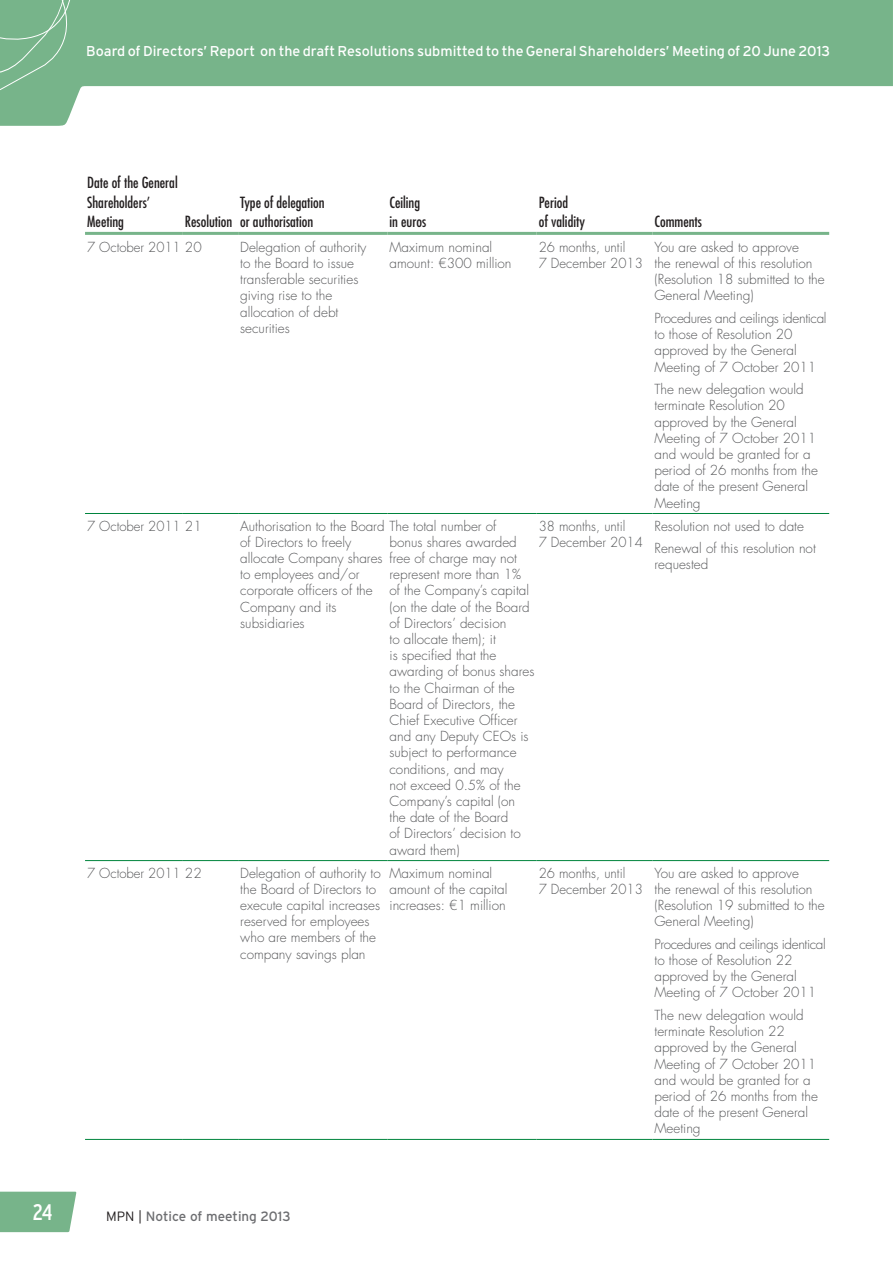
<style>
.page{position:relative;width:893px;height:1263px;background:#fff}
.page>*{position:absolute;margin:0;border:0;box-sizing:border-box;transform-origin:0 0}
.t1{font:condensed 22.5px "Interstate";color:#fff}
.tab_header{font:condensed 15px/19.5px "Futura Std";color:#231f20}
.Variable_gauche{font:14.25px "Interstate";color:#fff}
.tab_stub_normal{font:300 13.5px/16.2px "Futura Std";color:#57585a}
.t2{font:13.5px "Interstate";color:#6c6d70}
.s1{font-weight:300;color:#231f20}
</style>
<div class="page">
<svg style="left:0;top:1191px;width:77px;height:42px;background:#82ba94"></svg>
<svg style="left:0;top:0;width:893px;height:126px;fill:#77b48a"></svg>
<svg style="left:0;top:0;width:87px;height:112px;background:#7fb890"></svg>
<hr style="left:85px;top:513px;width:98px;height:1px;background:#00843d">
<hr style="left:183px;top:513px;width:55px;height:1px;background:#00843d">
<hr style="left:238px;top:513px;width:149px;height:1px;background:#00843d">
<hr style="left:387px;top:513px;width:150px;height:1px;background:#00843d">
<hr style="left:537px;top:513px;width:115px;height:1px;background:#00843d">
<hr style="left:652px;top:513px;width:177px;height:1px;background:#00843d">
<hr style="left:85px;top:860px;width:98px;height:1px;background:#00843d">
<hr style="left:183px;top:860px;width:55px;height:1px;background:#00843d">
<hr style="left:238px;top:860px;width:149px;height:1px;background:#00843d">
<hr style="left:387px;top:860px;width:150px;height:1px;background:#00843d">
<hr style="left:537px;top:860px;width:115px;height:1px;background:#00843d">
<hr style="left:652px;top:860px;width:177px;height:1px;background:#00843d">
<hr style="left:85px;top:1139px;width:98px;height:1px;background:#00843d">
<hr style="left:183px;top:1139px;width:55px;height:1px;background:#00843d">
<hr style="left:238px;top:1139px;width:149px;height:1px;background:#00843d">
<hr style="left:387px;top:1139px;width:150px;height:1px;background:#00843d">
<hr style="left:537px;top:1139px;width:115px;height:1px;background:#00843d">
<hr style="left:652px;top:1139px;width:177px;height:1px;background:#00843d">
<hr style="left:85px;top:232px;width:98px;height:3px;background:#77b48a">
<hr style="left:183px;top:232px;width:55px;height:3px;background:#77b48a">
<hr style="left:238px;top:232px;width:149px;height:3px;background:#77b48a">
<hr style="left:387px;top:232px;width:150px;height:3px;background:#77b48a">
<hr style="left:537px;top:232px;width:115px;height:3px;background:#77b48a">
<hr style="left:652px;top:232px;width:177px;height:3px;background:#77b48a">
<p class="Variable_gauche" style="left:86px;top:43px;width:745px">Board of Directors’ Report on the draft Resolutions submitted to the General Shareholders’ Meeting of 20 June 2013</p>
<p class="tab_header" style="left:87px;top:173px;width:92px">Date of the General<br>Shareholders’<br>Meeting</p>
<p class="tab_header" style="left:185px;top:212px;width:49px">Resolution</p>
<p class="tab_header" style="left:240px;top:193px;width:86px">Type of delegation or authorisation</p>
<p class="tab_header" style="left:389px;top:193px;width:38px">Ceiling in euros</p>
<p class="tab_header" style="left:539px;top:193px;width:48px">Period<br>of validity</p>
<p class="tab_header" style="left:654px;top:212px;width:49px">Comments</p>
<p class="tab_stub_normal" style="left:87px;top:239px;width:116px">7 October 2011 20</p>
<p class="tab_stub_normal" style="left:240px;top:239px;width:128px">Delegation of authority to the Board to issue transferable securities giving rise to the allocation of debt securities</p>
<p class="tab_stub_normal" style="left:389px;top:239px;width:124px">Maximum nominal amount: €300 million</p>
<p class="tab_stub_normal" style="left:539px;top:239px;width:106px">26 months, until<br>7 December 2013</p>
<p class="tab_stub_normal" style="left:654px;top:239px;width:172px">You are asked to approve<br>the renewal of this resolution (Resolution 18 submitted to the<br>General Meeting)</p>
<p class="tab_stub_normal" style="left:654px;top:310px;width:174px">Procedures and ceilings identical to those of Resolution 20 approved by the General<br>Meeting of 7 October 2011</p>
<p class="tab_stub_normal" style="left:654px;top:381px;width:165px">The new delegation would terminate Resolution 20 approved by the General<br>Meeting of 7 October 2011 and would be granted for a period of 26 months from the date of the present General<br>Meeting</p>
<p class="tab_stub_normal" style="left:87px;top:518px;width:116px">7 October 2011 21</p>
<p class="tab_stub_normal" style="left:240px;top:518px;width:258px">Authorisation to the Board The total number of of Directors to freely<br>allocate Company shares<br>to employees and/or<br>corporate officers of the<br>Company and its<br>subsidiaries</p>
<p class="tab_stub_normal" style="left:539px;top:518px;width:106px">38 months, until<br>7 December 2014</p>
<p class="tab_stub_normal" style="left:654px;top:518px;width:151px">Resolution not used to date</p>
<p class="tab_stub_normal" style="left:389px;top:534px;width:147px">bonus shares awarded free of charge may not represent more than 1% of the Company’s capital (on the date of the Board of Directors’ decision<br>to allocate them); it<br>is specified that the awarding of bonus shares to the Chairman of the<br>Board of Directors, the<br>Chief Executive Officer and any Deputy CEOs is subject to performance conditions, and may<br>not exceed 0.5% of the<br>Company’s capital (on the date of the Board<br>of Directors’ decision to award them)</p>
<p class="tab_stub_normal" style="left:654px;top:540px;width:163px">Renewal of this resolution not requested</p>
<p class="tab_stub_normal" style="left:87px;top:865px;width:116px">7 October 2011 22</p>
<p class="tab_stub_normal" style="left:240px;top:865px;width:142px">Delegation of authority to the Board of Directors to execute capital increases reserved for employees who are members of the company savings plan</p>
<p class="tab_stub_normal" style="left:389px;top:865px;width:119px">Maximum nominal amount of the capital increases: €1 million</p>
<p class="tab_stub_normal" style="left:539px;top:865px;width:106px">26 months, until<br>7 December 2013</p>
<p class="tab_stub_normal" style="left:654px;top:865px;width:172px">You are asked to approve<br>the renewal of this resolution (Resolution 19 submitted to the<br>General Meeting)</p>
<p class="tab_stub_normal" style="left:654px;top:936px;width:173px">Procedures and ceilings identical to those of Resolution 22 approved by the General<br>Meeting of 7 October 2011</p>
<p class="tab_stub_normal" style="left:654px;top:1007px;width:165px">The new delegation would terminate Resolution 22 approved by the General<br>Meeting of 7 October 2011 and would be granted for a period of 26 months from the date of the present General<br>Meeting</p>
<h1 class="t1" style="left:33px;top:1199px;width:21px">24</h1>
<p class="t2" style="left:106px;top:1208px;width:186px"><span class="s1">MPN |</span> Notice of meeting 2013</p>
</div>
